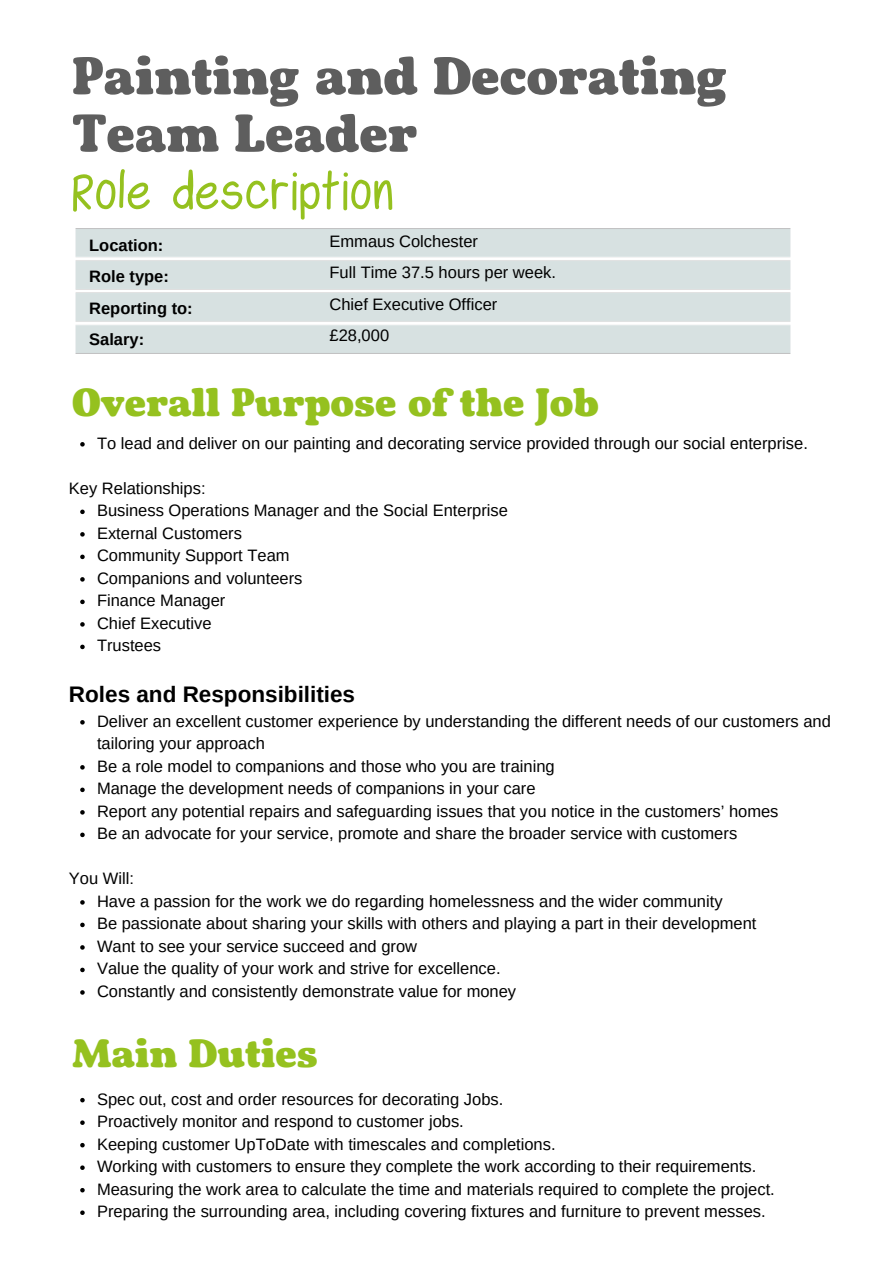
<style>
.page{position:relative;width:894px;height:1264px;background:#fff}
.page>*{position:absolute;margin:0;border:0;box-sizing:border-box;transform-origin:0 0}
.t1{font:54px/57.3px "Emmaus Yeast";color:#5e5e5e}
.t2{font:54px "Swagger";letter-spacing:.05em;color:#95c11f}
.t3{font:40.5px "Emmaus Yeast";color:#95c11f}
.t4{font:700 22.5px "Arimo";color:#000}
.t5{font:16.5px/22.5px "Arimo";color:#000}
.t6{font:700 16.5px/31.5px "Arimo";color:#000}
</style>
<div class="page">
<svg style="left:80px;top:442px;width:5px;height:4px"></svg>
<svg style="left:80px;top:509px;width:5px;height:5px"></svg>
<svg style="left:80px;top:532px;width:5px;height:4px"></svg>
<svg style="left:80px;top:554px;width:5px;height:5px"></svg>
<svg style="left:80px;top:577px;width:5px;height:4px"></svg>
<svg style="left:80px;top:599px;width:5px;height:5px"></svg>
<svg style="left:80px;top:622px;width:5px;height:4px"></svg>
<svg style="left:80px;top:644px;width:5px;height:5px"></svg>
<svg style="left:80px;top:720px;width:5px;height:4px"></svg>
<svg style="left:80px;top:765px;width:5px;height:4px"></svg>
<svg style="left:80px;top:787px;width:5px;height:5px"></svg>
<svg style="left:80px;top:810px;width:5px;height:4px"></svg>
<svg style="left:80px;top:832px;width:5px;height:5px"></svg>
<svg style="left:80px;top:900px;width:5px;height:4px"></svg>
<svg style="left:80px;top:922px;width:5px;height:5px"></svg>
<svg style="left:80px;top:945px;width:5px;height:4px"></svg>
<svg style="left:80px;top:967px;width:5px;height:5px"></svg>
<svg style="left:80px;top:990px;width:5px;height:4px"></svg>
<svg style="left:80px;top:1097px;width:5px;height:5px"></svg>
<svg style="left:80px;top:1120px;width:5px;height:4px"></svg>
<svg style="left:80px;top:1143px;width:5px;height:4px"></svg>
<svg style="left:80px;top:1165px;width:5px;height:4px"></svg>
<svg style="left:80px;top:1188px;width:5px;height:4px"></svg>
<svg style="left:80px;top:1210px;width:5px;height:4px"></svg>
<h1 class="t1" style="left:72px;top:47px;width:655px">Painting and Decorating<br>Team Leader</h1>
<h2 class="t2" style="left:72px;top:164px;width:320px">Role description</h2>
<p class="t6" style="left:89px;top:229px;width:105px">Location:<br>Role type:<br>Reporting to:<br>Salary:</p>
<h5 class="t5" style="left:329px;top:230px;width:150px">Emmaus Colchester</h5>
<p class="t5" style="left:329px;top:261px;width:228px">Full Time 37.5 hours per week.</p>
<p class="t5" style="left:329px;top:293px;width:169px">Chief Executive Officer</p>
<p class="t5" style="left:329px;top:324px;width:61px">£28,000</p>
<p class="t3" style="left:72px;top:378px;width:528px">Overall Purpose of the Job</p>
<p class="t5" style="left:97px;top:432px;width:712px">To lead and deliver on our painting and decorating service provided through our social enterprise.</p>
<h3 class="t5" style="left:69px;top:477px;width:138px">Key Relationships:</h3>
<p class="t5" style="left:97px;top:499px;width:412px">Business Operations Manager and the Social Enterprise</p>
<p class="t5" style="left:97px;top:522px;width:146px">External Customers</p>
<p class="t5" style="left:97px;top:544px;width:194px">Community Support Team</p>
<p class="t5" style="left:97px;top:567px;width:207px">Companions and volunteers</p>
<p class="t5" style="left:97px;top:589px;width:130px">Finance Manager</p>
<p class="t5" style="left:97px;top:612px;width:116px">Chief Executive</p>
<p class="t5" style="left:97px;top:634px;width:66px">Trustees</p>
<p class="t4" style="left:69px;top:681px;width:287px">Roles and Responsibilities</p>
<p class="t5" style="left:97px;top:709px;width:735px">Deliver an excellent customer experience by understanding the different needs of our customers and tailoring your approach</p>
<h4 class="t5" style="left:97px;top:754px;width:459px">Be a role model to companions and those who you are training</h4>
<p class="t5" style="left:97px;top:777px;width:440px">Manage the development needs of companions in your care</p>
<p class="t5" style="left:97px;top:799px;width:682px">Report any potential repairs and safeguarding issues that you notice in the customers’ homes</p>
<p class="t5" style="left:97px;top:822px;width:641px">Be an advocate for your service, promote and share the broader service with customers</p>
<p class="t5" style="left:69px;top:867px;width:67px">You Will:</p>
<p class="t5" style="left:97px;top:889px;width:627px">Have a passion for the work we do regarding homelessness and the wider community</p>
<p class="t5" style="left:97px;top:912px;width:660px">Be passionate about sharing your skills with others and playing a part in their development</p>
<p class="t5" style="left:97px;top:934px;width:321px">Want to see your service succeed and grow</p>
<p class="t5" style="left:97px;top:957px;width:405px">Value the quality of your work and strive for excellence.</p>
<p class="t5" style="left:97px;top:979px;width:420px">Constantly and consistently demonstrate value for money</p>
<p class="t3" style="left:72px;top:1029px;width:247px">Main Duties</p>
<p class="t5" style="left:97px;top:1087px;width:408px">Spec out, cost and order resources for decorating Jobs.</p>
<p class="t5" style="left:97px;top:1110px;width:368px">Proactively monitor and respond to customer jobs.</p>
<h3 class="t5" style="left:97px;top:1132px;width:460px">Keeping customer UpToDate with timescales and completions.</h3>
<p class="t5" style="left:97px;top:1155px;width:660px">Working with customers to ensure they complete the work according to their requirements.</p>
<p class="t5" style="left:97px;top:1177px;width:679px">Measuring the work area to calculate the time and materials required to complete the project.</p>
<p class="t5" style="left:97px;top:1200px;width:670px">Preparing the surrounding area, including covering fixtures and furniture to prevent messes.</p>
</div>
